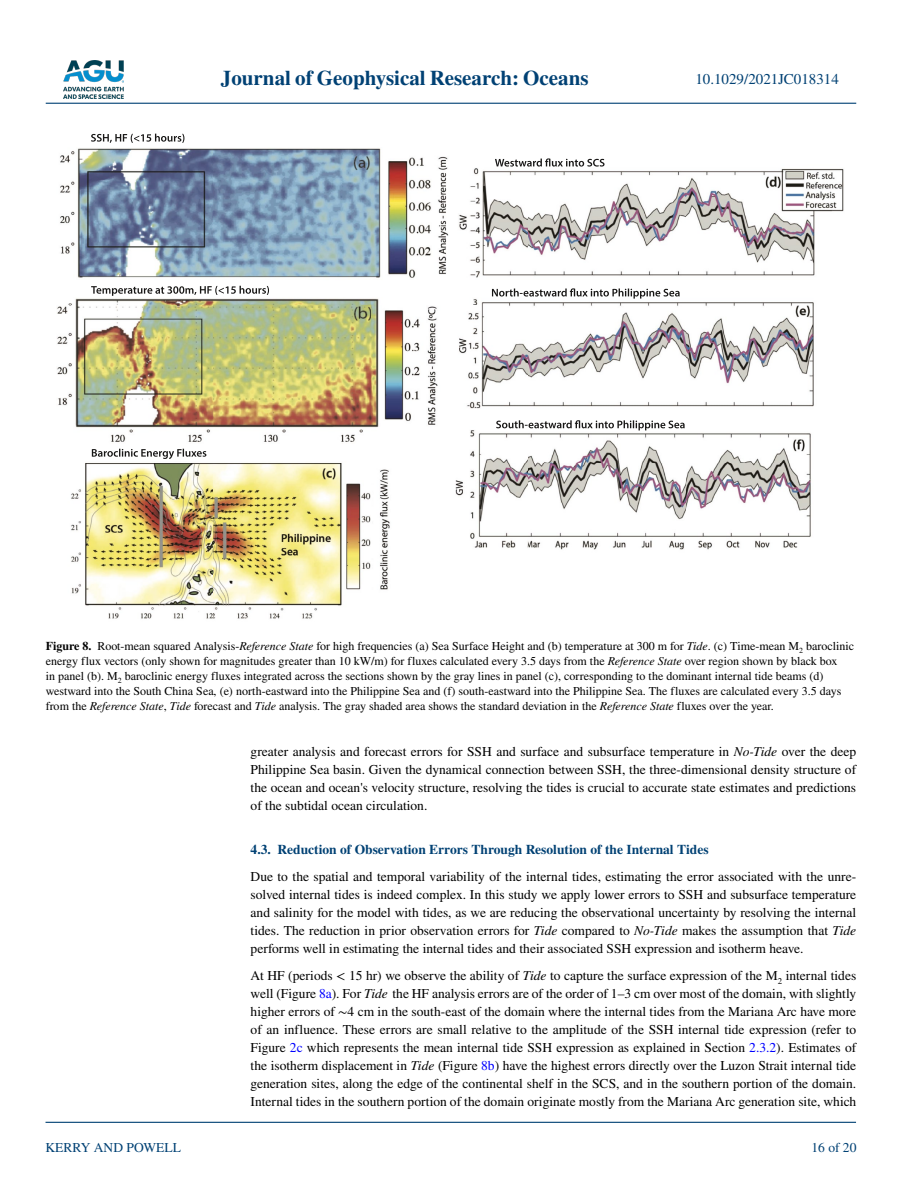
<style>
.page{position:relative;width:902px;height:1183px;background:#fff}
.page>*{position:absolute;margin:0;border:0;box-sizing:border-box;transform-origin:0 0}
.t1{font:700 21px "STIX";color:#004174}
.t2{font:15px "STIX";color:#004174}
.t3{font:13.5px/18px "STIX";color:#000;text-align:justify}
.t4{font:700 13.5px "STIX";color:#004174}
.t5{font:13.5px "STIX";color:#004174}
.t6{font:12px/15px "STIX";color:#000}
.s1{font-weight:700}
.s2{font-style:italic}
.s3{color:#00f}
</style>
<div class="page">
<img style="left:63px;top:60px;width:60px;height:39px">
<hr style="left:46px;top:103px;width:810px;height:1px;background:#004174">
<hr style="left:45px;top:1121px;width:810px;height:1px;background:#004174">
<img style="left:57px;top:148px;width:786px;height:471px">
<svg style="left:495px;top:158px;width:109px;height:8px"></svg>
<svg style="left:492px;top:288px;width:187px;height:10px"></svg>
<svg style="left:496px;top:420px;width:188px;height:10px"></svg>
<svg style="left:91px;top:134px;width:93px;height:9px"></svg>
<svg style="left:91px;top:286px;width:178px;height:10px"></svg>
<svg style="left:92px;top:448px;width:114px;height:11px"></svg>
<h1 class="t1" style="left:221px;top:66px;width:369px">Journal of Geophysical Research: Oceans</h1>
<p class="t2" style="left:695px;top:69px;width:145px">10.1029/2021JC018314</p>
<p class="t6" style="left:46px;top:639px;width:809px"><span class="s1">Figure 8.</span> Root-mean squared Analysis-<span class="s2">Reference State</span> for high frequencies (a) Sea Surface Height and (b) temperature at 300 m for <span class="s2">Tide</span>. (c) Time-mean M<sub>2</sub> baroclinic energy flux vectors (only shown for magnitudes greater than 10 kW/m) for fluxes calculated every 3.5 days from the <span class="s2">Reference State</span> over region shown by black box<br>in panel (b). M<sub>2</sub> baroclinic energy fluxes integrated across the sections shown by the gray lines in panel (c), corresponding to the dominant internal tide beams (d) westward into the South China Sea, (e) north-eastward into the Philippine Sea and (f) south-eastward into the Philippine Sea. The fluxes are calculated every 3.5 days from the <span class="s2">Reference State</span>, <span class="s2">Tide</span> forecast and <span class="s2">Tide</span> analysis. The gray shaded area shows the standard deviation in the <span class="s2">Reference State</span> fluxes over the year.</p>
<p class="t5" style="left:45px;top:1138px;width:137px">KERRY AND POWELL</p>
<p class="t3" style="left:250px;top:743px;width:607px">greater analysis and forecast errors for SSH and surface and subsurface temperature in <span class="s2">No-Tide</span> over the deep Philippine Sea basin. Given the dynamical connection between SSH, the three-dimensional density structure of the ocean and ocean's velocity structure, resolving the tides is crucial to accurate state estimates and predictions of the subtidal ocean circulation.</p>
<p class="t4" style="left:250px;top:840px;width:459px">4.3. Reduction of Observation Errors Through Resolution of the Internal Tides</p>
<p class="t3" style="left:250px;top:867px;width:607px">Due to the spatial and temporal variability of the internal tides, estimating the error associated with the unre&shy;solved internal tides is indeed complex. In this study we apply lower errors to SSH and subsurface temperature and salinity for the model with tides, as we are reducing the observational uncertainty by resolving the internal tides. The reduction in prior observation errors for <span class="s2">Tide</span> compared to <span class="s2">No-Tide</span> makes the assumption that <span class="s2">Tide </span>performs well in estimating the internal tides and their associated SSH expression and isotherm heave.</p>
<p class="t3" style="left:250px;top:966px;width:607px">At HF (periods &lt; 15 hr) we observe the ability of <span class="s2">Tide</span> to capture the surface expression of the M<sub>2</sub> internal tides well (Figure <span class="s3">8a</span>). For <span class="s2">Tide</span> the HF analysis errors are of the order of 1–3 cm over most of the domain, with slightly higher errors of ∼4 cm in the south-east of the domain where the internal tides from the Mariana Arc have more of an influence. These errors are small relative to the amplitude of the SSH internal tide expression (refer to Figure <span class="s3">2c</span> which represents the mean internal tide SSH expression as explained in Section <span class="s3">2.3.2</span>). Estimates of the isotherm displacement in <span class="s2">Tide</span> (Figure <span class="s3">8b</span>) have the highest errors directly over the Luzon Strait internal tide generation sites, along the edge of the continental shelf in the SCS, and in the southern portion of the domain.<br>Internal tides in the southern portion of the domain originate mostly from the Mariana Arc generation site, which</p>
<p class="t5" style="left:811px;top:1138px;width:46px">16 of 20</p>
</div>
